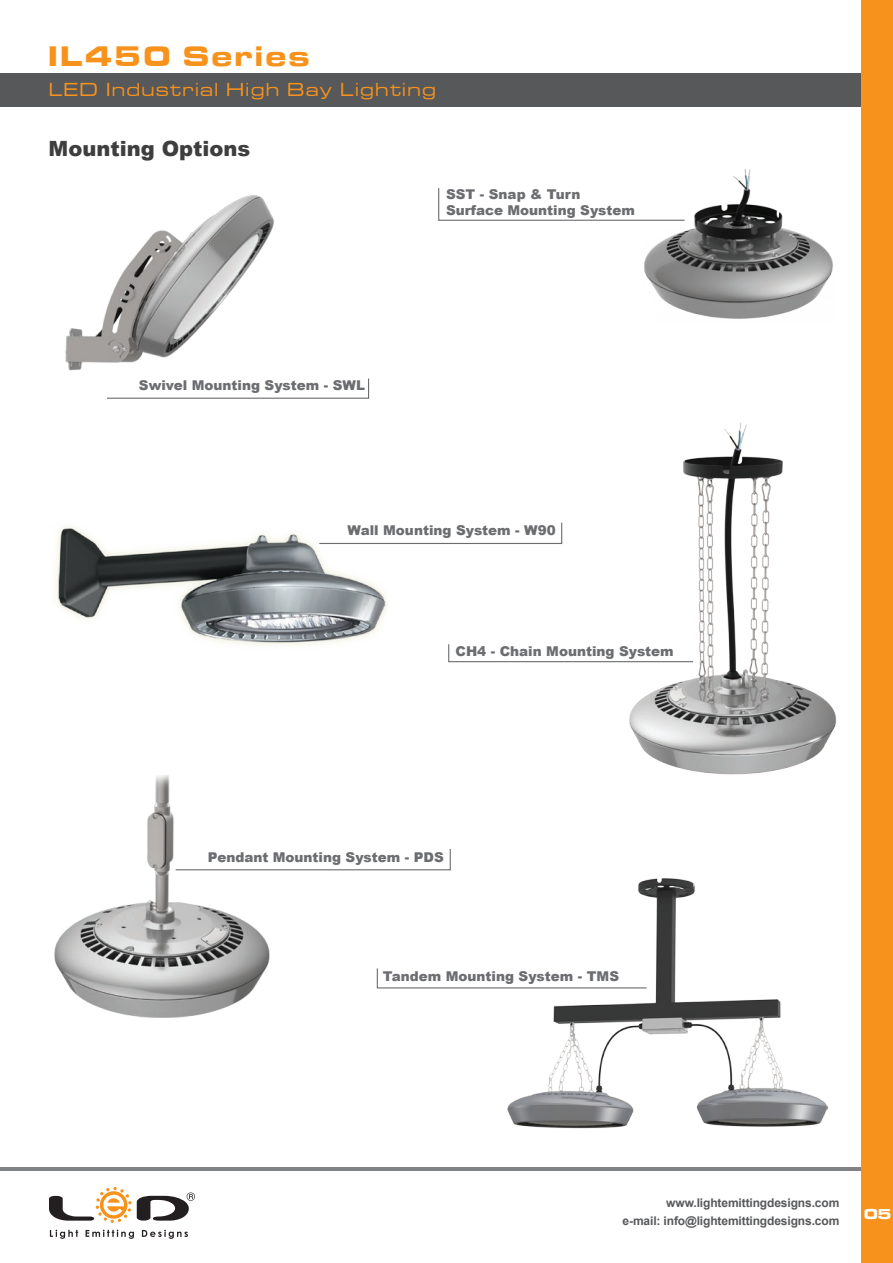
<style>
.page{position:relative;width:893px;height:1263px;background:#fff}
.page>*{position:absolute;margin:0;border:0;box-sizing:border-box;transform-origin:0 0}
.t1{font:29.25px "Microgramma D Bold Exte";letter-spacing:.1em;color:#f7931d}
.t2{font:900 21px "Arial";color:#3e3e3f}
.t3{font:19.5px "Microgramma D Medi Exte";letter-spacing:.1em;color:#f7931d}
.t4{font:15px "Microgramma D Bold Exte";color:#fff}
.t5{font:900 13.5px/16.2px "Arial";color:#6c6d70}
.t6{font:700 12px/18px "Arial";letter-spacing:-.01em;color:#57585a;text-align:right}
</style>
<div class="page">
<hr style="left:0;top:1168px;width:893px;height:3px;background:#808285">
<div style="left:0;top:73px;width:893px;height:34px;background:#57585a"></div>
<div style="left:862px;top:0;width:31px;height:1263px;background:#f7931d"></div>
<svg style="left:49px;top:1187px;width:146px;height:36px"></svg>
<svg style="left:50px;top:1229px;width:28px;height:10px"></svg>
<svg style="left:86px;top:1229px;width:48px;height:10px"></svg>
<svg style="left:142px;top:1229px;width:46px;height:10px"></svg>
<svg style="left:438px;top:188px;width:204px;height:33px"></svg>
<svg style="left:448px;top:644px;width:173px;height:19px"></svg>
<img style="left:621px;top:423px;width:216px;height:352px">
<img style="left:55px;top:526px;width:333px;height:120px">
<svg style="left:107px;top:378px;width:263px;height:21px"></svg>
<img style="left:54px;top:775px;width:216px;height:243px">
<svg style="left:175px;top:848px;width:276px;height:23px"></svg>
<img style="left:642px;top:169px;width:191px;height:150px">
<img style="left:65px;top:195px;width:209px;height:176px">
<img style="left:507px;top:878px;width:321px;height:250px">
<svg style="left:318px;top:522px;width:245px;height:23px"></svg>
<svg style="left:376px;top:967px;width:272px;height:22px"></svg>
<h1 class="t1" style="left:49px;top:36px;width:262px">IL450 Series</h1>
<h3 class="t3" style="left:49px;top:77px;width:388px">LED Industrial High Bay Lighting</h3>
<h2 class="t2" style="left:49px;top:133px;width:203px">Mounting Options</h2>
<p class="t5" style="left:139px;top:376px;width:228px">Swivel Mounting System - SWL</p>
<p class="t5" style="left:446px;top:185px;width:190px">SST - Snap &amp; Turn<br>Surface Mounting System</p>
<p class="t5" style="left:347px;top:521px;width:210px">Wall Mounting System - W90</p>
<p class="t5" style="left:455px;top:642px;width:220px">CH4 - Chain Mounting System</p>
<p class="t5" style="left:208px;top:849px;width:237px">Pendant Mounting System - PDS</p>
<p class="t5" style="left:383px;top:968px;width:238px">Tandem Mounting System - TMS</p>
<p class="t6" style="left:623px;top:1194px;width:218px">www.lightemittingdesigns.com<br>e-mail: info@lightemittingdesigns.com</p>
<p class="t4" style="left:864px;top:1204px;width:29px">05</p>
</div>
